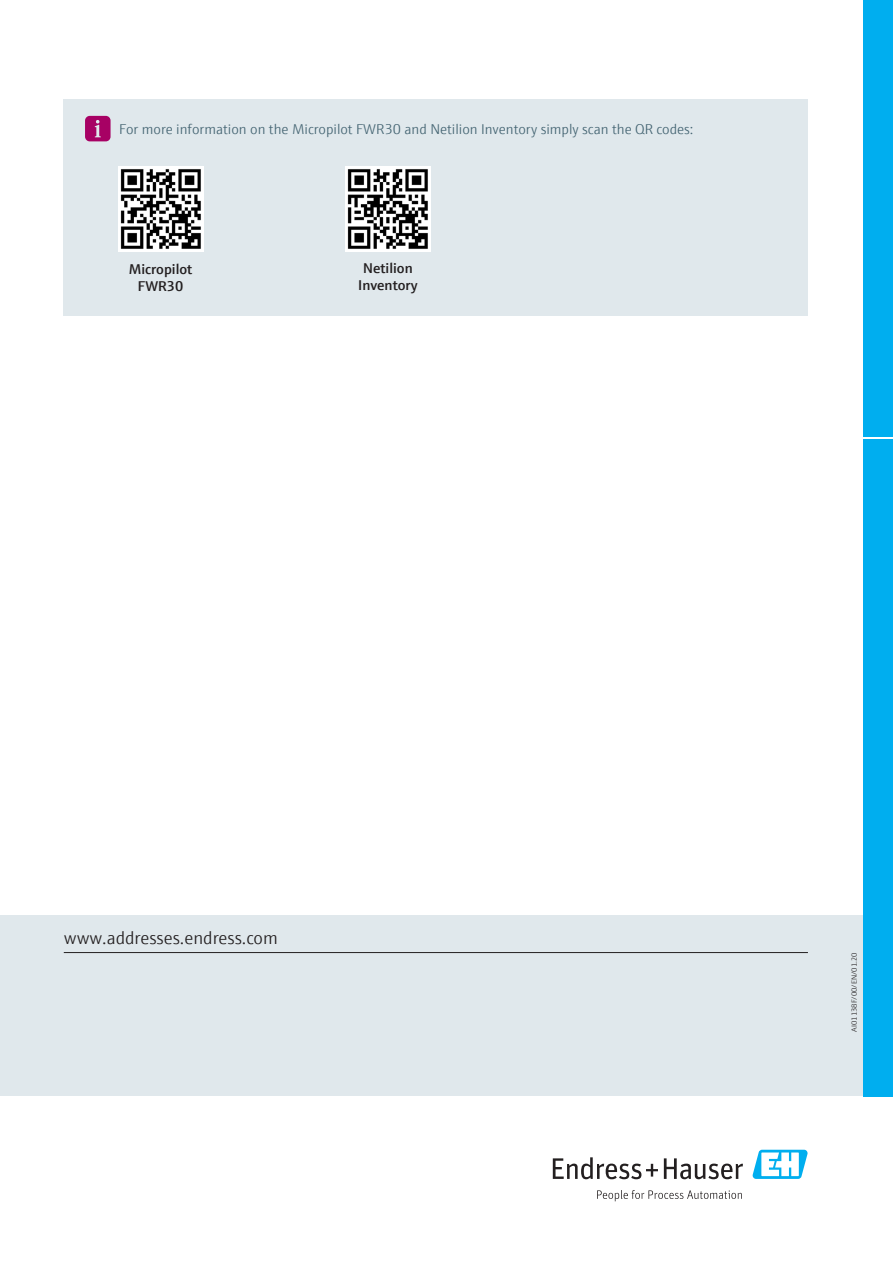
<style>
.page{position:relative;width:893px;height:1263px;background:#fff}
.page>*{position:absolute;margin:0;border:0;box-sizing:border-box;transform-origin:0 0}
.t1{font:300 18px "E+H Sans";color:#231f20}
.Infobox_Default{font:300 14.25px "E+H Sans";color:#446472}
.Copy_Default{font:600 14.25px/17px "E+H Sans";color:#231f20;text-align:center}
.Documentation_Code{font:300 7.5px "E+H Sans";color:#231f20}
</style>
<div class="page">
<div style="left:863px;top:0;width:30px;height:437px;background:#00aeef"></div>
<div style="left:863px;top:439px;width:30px;height:657px;background:#00aeef"></div>
<svg style="left:553px;top:1157px;width:105px;height:22px"></svg>
<svg style="left:664px;top:1158px;width:79px;height:21px"></svg>
<svg style="left:597px;top:1190px;width:145px;height:11px"></svg>
<svg style="left:752px;top:1150px;width:56px;height:29px"></svg>
<div style="left:0;top:915px;width:863px;height:181px;background:#e0e8ec"></div>
<hr style="left:64px;top:952px;width:744px;height:1px;background:#231f20">
<div style="left:64px;top:99px;width:744px;height:217px;background:#e0e8ec"></div>
<svg style="left:85px;top:116px;width:26px;height:25px"></svg>
<img style="left:118px;top:167px;width:85px;height:85px">
<img style="left:345px;top:167px;width:86px;height:85px">
<p class="Infobox_Default" style="left:119px;top:119px;width:576px">For more information on the Micropilot FWR30 and Netilion Inventory simply scan the QR codes:</p>
<p class="Copy_Default" style="left:129px;top:259px;width:65px">Micropilot<br>FWR30</p>
<p class="Copy_Default" style="left:358px;top:259px;width:61px">Netilion<br>Inventory</p>
<p class="t1" style="left:64px;top:924px;width:216px">www.addresses.endress.com</p>
<p class="Documentation_Code" style="left:849px;top:1032px;width:81px;rotate:-90deg">AI01138F/00/EN/01.20</p>
</div>
